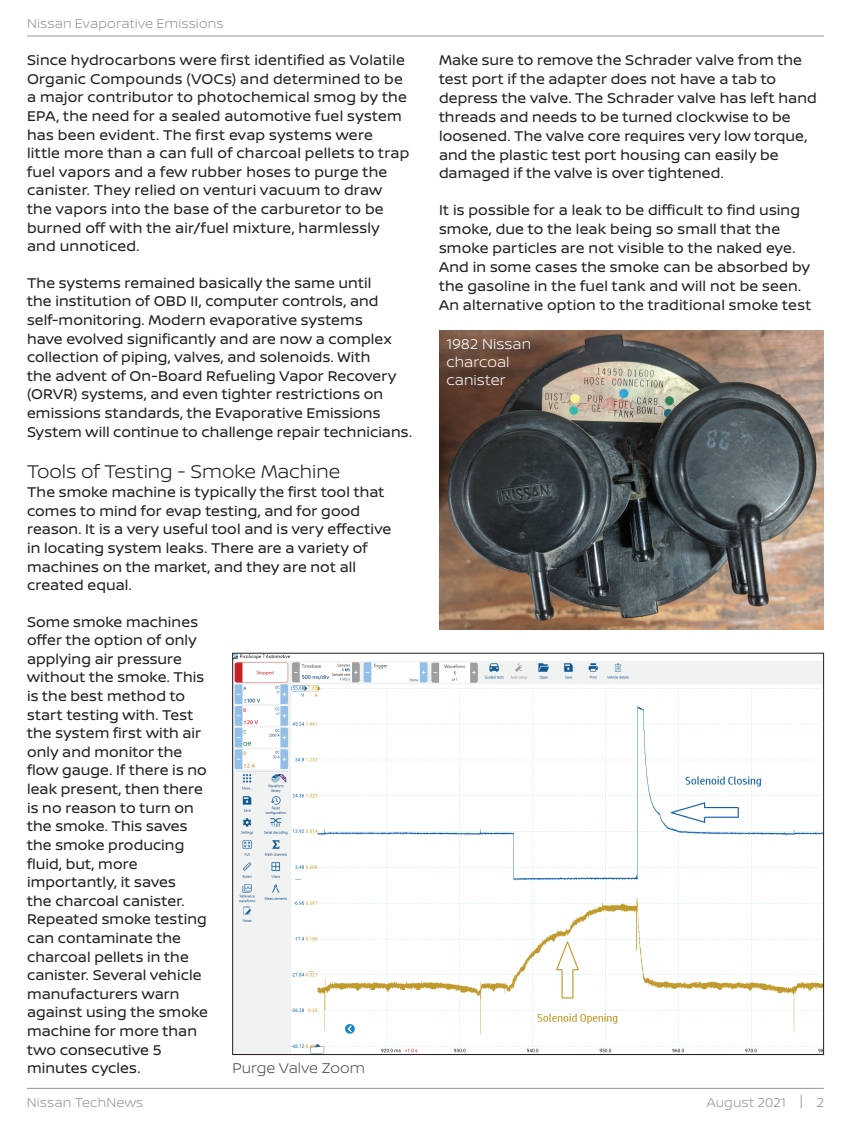
<style>
.page{position:relative;width:851px;height:1134px;background:#fff}
.page>*{position:absolute;margin:0;border:0;box-sizing:border-box;transform-origin:0 0}
.t1{font:300 19.5px "Nissan Brand";letter-spacing:-.005em;color:#231f20}
.t2{font:15px/18.6px "Nissan Brand";letter-spacing:.005em;color:#231f20}
.t3{font:300 15px/18px "Nissan Brand";color:#fff}
.t4{font:300 15px "Nissan Brand";letter-spacing:.005em;color:#4b4c4d}
.t5{font:300 13.5px "Nissan Brand";letter-spacing:.01em;color:#939598}
</style>
<div class="page">
<hr style="left:27px;top:1088px;width:797px;height:1px;background:#939598">
<hr style="left:27px;top:36px;width:797px;height:1px;background:#939598">
<img style="left:439px;top:330px;width:385px;height:299px">
<img style="left:234px;top:655px;width:588px;height:398px">
<p class="t5" style="left:27px;top:14px;width:198px">Nissan Evaporative Emissions</p>
<p class="t2" style="left:27px;top:50px;width:384px">Since hydrocarbons were first identified as Volatile Organic Compounds (VOCs) and determined to be a major contributor to photochemical smog by the EPA, the need for a sealed automotive fuel system has been evident. The first evap systems were little more than a can full of charcoal pellets to trap fuel vapors and a few rubber hoses to purge the canister. They relied on venturi vacuum to draw the vapors into the base of the carburetor to be burned off with the air/fuel mixture, harmlessly and unnoticed.</p>
<p class="t2" style="left:27px;top:273px;width:386px">The systems remained basically the same until<br>the institution of OBD II, computer controls, and self-monitoring. Modern evaporative systems<br>have evolved significantly and are now a complex collection of piping, valves, and solenoids. With<br>the advent of On-Board Refueling Vapor Recovery (ORVR) systems, and even tighter restrictions on emissions standards, the Evaporative Emissions System will continue to challenge repair technicians.</p>
<h1 class="t1" style="left:27px;top:458px;width:315px">Tools of Testing - Smoke Machine</h1>
<p class="t2" style="left:27px;top:482px;width:365px">The smoke machine is typically the first tool that comes to mind for evap testing, and for good reason. It is a very useful tool and is very effective in locating system leaks. There are a variety of machines on the market, and they are not all created equal.</p>
<p class="t2" style="left:27px;top:612px;width:182px">Some smoke machines offer the option of only applying air pressure without the smoke. This is the best method to start testing with. Test the system first with air only and monitor the flow gauge. If there is no leak present, then there is no reason to turn on the smoke. This saves the smoke producing fluid, but, more importantly, it saves<br>the charcoal canister.<br>Repeated smoke testing can contaminate the charcoal pellets in the canister. Several vehicle manufacturers warn against using the smoke machine for more than two consecutive 5 minutes cycles.</p>
<p class="t4" style="left:232px;top:1057px;width:134px">Purge Valve Zoom</p>
<p class="t2" style="left:439px;top:50px;width:379px">Make sure to remove the Schrader valve from the test port if the adapter does not have a tab to depress the valve. The Schrader valve has left hand threads and needs to be turned clockwise to be loosened. The valve core requires very low torque, and the plastic test port housing can easily be damaged if the valve is over tightened.</p>
<p class="t2" style="left:439px;top:200px;width:374px">It is possible for a leak to be difficult to find using smoke, due to the leak being so small that the smoke particles are not visible to the naked eye.<br>And in some cases the smoke can be absorbed by the gasoline in the fuel tank and will not be seen.<br>An alternative option to the traditional smoke test</p>
<p class="t3" style="left:446px;top:334px;width:86px">1982 Nissan charcoal canister</p>
<p class="t5" style="left:27px;top:1093px;width:118px">Nissan TechNews</p>
<p class="t5" style="left:707px;top:1093px;width:118px">August 2021 | 2</p>
</div>
